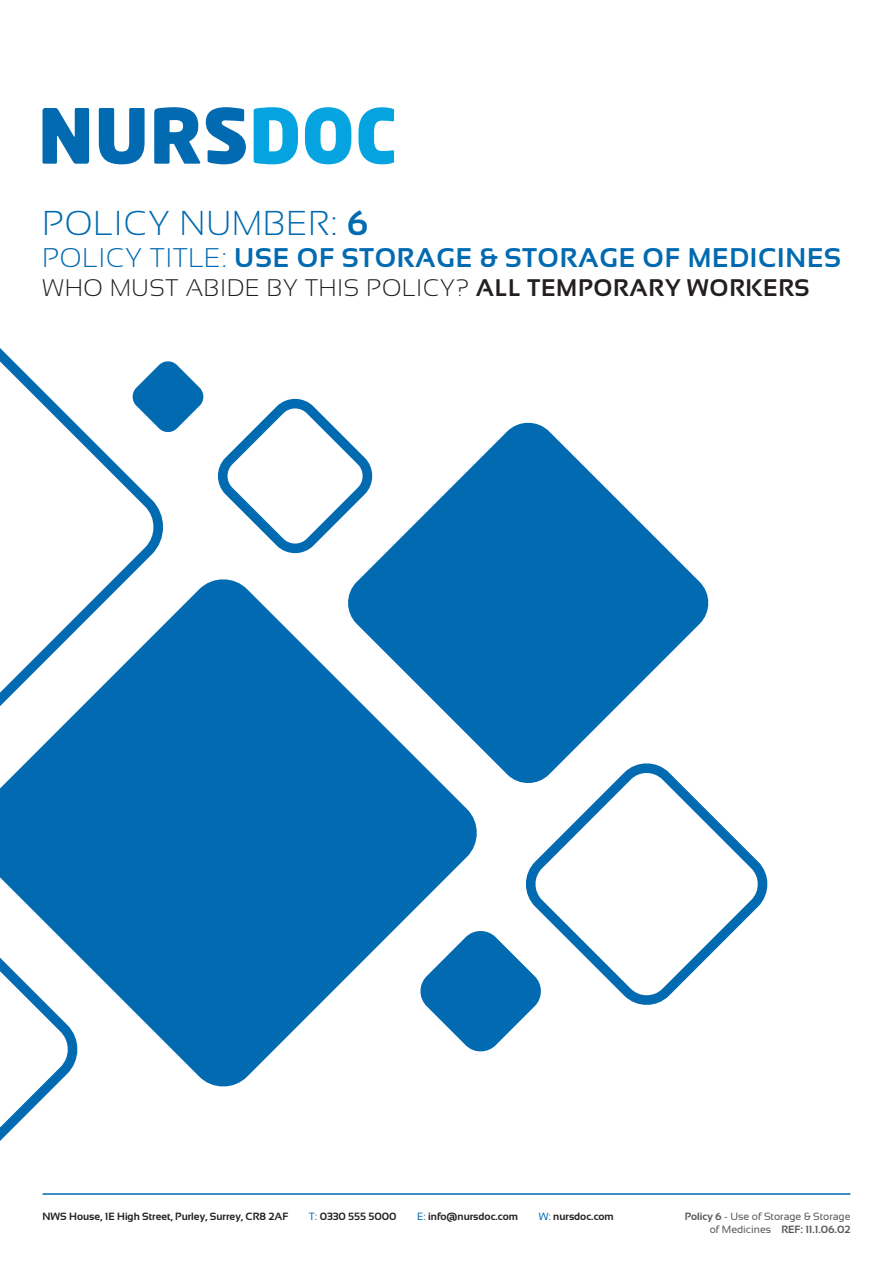
<style>
.page{position:relative;width:893px;height:1263px;background:#fff}
.page>*{position:absolute;margin:0;border:0;box-sizing:border-box;transform-origin:0 0}
.t1{font:300 34.5px "Sansation";letter-spacing:.03em;color:#016ab0}
.t2{font:700 27px "Sansation";letter-spacing:.03em;color:#016ab0}
.t3{font:300 24px "Sansation";letter-spacing:.03em;color:#231f20}
.t4{font:700 10.5px "Sansation";color:#231f20}
.t5{font:10.5px "Sansation";color:#57585a}
.t6{font:700 10.5px "Sansation";color:#57585a}
.s1{font-weight:700}
.s2{font-weight:300}
.s3{font-weight:400;color:#016ab0}
.s4{font-weight:400}
</style>
<div class="page">
<hr style="left:43px;top:1193px;width:807px;height:2px;background:#016ab0">
<svg style="left:43px;top:108px;width:46px;height:56px"></svg>
<svg style="left:99px;top:108px;width:46px;height:56px"></svg>
<svg style="left:154px;top:107px;width:46px;height:57px"></svg>
<svg style="left:206px;top:107px;width:40px;height:57px"></svg>
<svg style="left:254px;top:107px;width:44px;height:57px"></svg>
<svg style="left:305px;top:107px;width:46px;height:57px"></svg>
<svg style="left:358px;top:107px;width:36px;height:57px"></svg>
<svg style="left:526px;top:786px;width:242px;height:219px"></svg>
<svg style="left:0;top:579px;width:477px;height:508px;fill:#016ab0"></svg>
<svg style="left:345px;top:422px;width:364px;height:364px;fill:#016ab0"></svg>
<svg style="left:418px;top:929px;width:125px;height:124px"></svg>
<svg style="left:0;top:870px;width:77px;height:325px"></svg>
<svg style="left:162px;top:361px;width:213px;height:203px"></svg>
<svg style="left:0;top:348px;width:162px;height:396px"></svg>
<p class="t1" style="left:43px;top:204px;width:327px">POLICY NUMBER: <span class="s1">6</span></p>
<p class="t2" style="left:43px;top:243px;width:800px"><span class="s2">POLICY TITLE:</span> USE OF STORAGE &amp; STORAGE OF MEDICINES</p>
<p class="t3" style="left:43px;top:274px;width:769px">WHO MUST ABIDE BY THIS POLICY? <span class="s1">ALL TEMPORARY WORKERS</span></p>
<p class="t4" style="left:43px;top:1211px;width:247px">NWS House, 1E High Street, Purley, Surrey, CR8 2AF</p>
<p class="t4" style="left:309px;top:1211px;width:89px"><span class="s3">T:</span> 0330 555 5000</p>
<p class="t4" style="left:417px;top:1211px;width:102px"><span class="s3">E:</span> info@nursdoc.com</p>
<p class="t4" style="left:539px;top:1211px;width:77px"><span class="s3">W:</span> nursdoc.com</p>
<p class="t5" style="left:685px;top:1211px;width:167px"><span class="s1">Policy 6</span> - Use of Storage &amp; Storage</p>
<p class="t6" style="left:710px;top:1223px;width:142px"><span class="s4">of Medicines</span> REF: 11.1.06.02</p>
</div>
